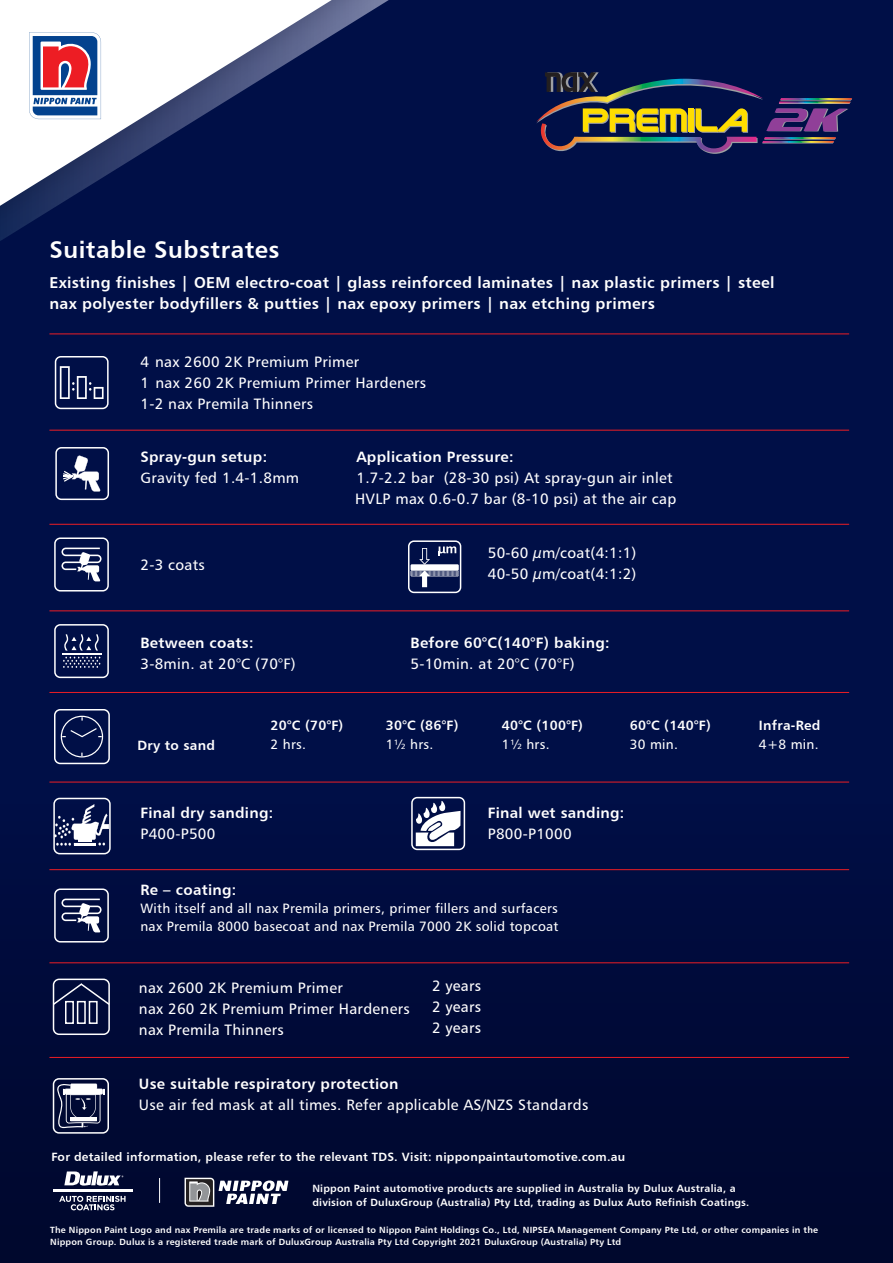
<style>
.page{position:relative;width:893px;height:1263px;background:#000f47}
.page>*{position:absolute;margin:0;border:0;box-sizing:border-box;transform-origin:0 0}
.t1{font:24px "Humanist 777 BT Bold B";letter-spacing:.02em;color:#fff}
.t2{font:15.75px/21.9px "Humanist 777 BT Bold B";letter-spacing:.02em;color:#fff}
.t3{font:15px/21px "Humanist 777 BT Roman B";letter-spacing:.02em;color:#fff}
.t4{font:15px "Humanist 777 BT Bold B";letter-spacing:.02em;color:#fff}
.t5{font:13.5px/18px "Humanist 777 BT Roman B";letter-spacing:.02em;color:#fff}
.t6{font:13.5px "Humanist 777 BT Bold B";letter-spacing:.02em;color:#fff}
.t7{font:12px "Humanist 777 BT Bold B";letter-spacing:.02em;color:#fff}
.t8{font:10.5px/13.5px "Humanist 777 BT Bold B";letter-spacing:.02em;color:#fff}
.t9{font:9px/12px "Humanist 777 BT Bold B";letter-spacing:.02em;color:#fff}
</style>
<div class="page">
<div style="left:0;top:804px;width:893px;height:459px;background:linear-gradient(to right,#010b38,#000a38)"></div>
<svg style="left:650px;top:78px;width:202px;height:76px"></svg>
<hr style="left:49px;top:333px;width:800px;height:1px;background:#ed1d24">
<hr style="left:49px;top:430px;width:800px;height:1px;background:#ed1d24">
<hr style="left:49px;top:524px;width:800px;height:1px;background:#ed1d24">
<hr style="left:49px;top:611px;width:800px;height:1px;background:#ed1d24">
<hr style="left:49px;top:692px;width:800px;height:1px;background:#ed1d24">
<hr style="left:49px;top:782px;width:800px;height:1px;background:#ed1d24">
<hr style="left:49px;top:869px;width:800px;height:1px;background:#ed1d24">
<hr style="left:49px;top:962px;width:800px;height:1px;background:#ed1d24">
<hr style="left:49px;top:1057px;width:800px;height:1px;background:#ed1d24">
<svg style="left:60px;top:366px;width:44px;height:33px"></svg>
<div style="left:55px;top:356px;width:54px;height:53px;border:2px solid #fff;border-radius:5px"></div>
<div style="left:55px;top:447px;width:54px;height:53px;border:2px solid #fff;border-radius:5px"></div>
<svg style="left:63px;top:455px;width:37px;height:36px"></svg>
<div style="left:54px;top:537px;width:55px;height:54px;border:2px solid #fff;border-radius:5px"></div>
<svg style="left:61px;top:548px;width:41px;height:33px"></svg>
<div style="left:54px;top:888px;width:55px;height:54px;border:2px solid #fff;border-radius:5px"></div>
<svg style="left:61px;top:898px;width:41px;height:34px"></svg>
<div style="left:408px;top:540px;width:53px;height:53px;border:2px solid #fff;border-radius:5px"></div>
<svg style="left:411px;top:546px;width:48px;height:41px"></svg>
<div style="left:54px;top:624px;width:55px;height:54px;border:2px solid #fff;border-radius:5px"></div>
<hr style="left:62px;top:653px;width:39px;height:2px;background:#fff">
<svg style="left:63px;top:657px;width:37px;height:11px"></svg>
<svg style="left:64px;top:634px;width:35px;height:16px"></svg>
<div style="left:54px;top:709px;width:56px;height:55px;border:2px solid #fff;border-radius:6px"></div>
<svg style="left:62px;top:727px;width:40px;height:11px"></svg>
<div style="left:61px;top:716px;width:42px;height:41px;border:1px solid #fff;border-radius:50%"></div>
<div style="left:53px;top:978px;width:57px;height:57px;border:2px solid #fff;border-radius:6px"></div>
<svg style="left:51px;top:982px;width:60px;height:24px"></svg>
<div style="left:65px;top:1001px;width:9px;height:23px;border:2px solid #fff"></div>
<div style="left:77px;top:1001px;width:9px;height:23px;border:2px solid #fff"></div>
<div style="left:89px;top:1001px;width:9px;height:23px;border:2px solid #fff"></div>
<div style="left:53px;top:1078px;width:56px;height:56px;border:2px solid #fff;border-radius:6px"></div>
<svg style="left:57px;top:1082px;width:48px;height:46px;background:#565c78"></svg>
<img style="left:49px;top:82px;width:601px;height:281px">
<svg style="left:0;top:0;width:612px;height:325px"></svg>
<svg style="left:29px;top:32px;width:72px;height:87px;background:#927b9c"></svg>
<div style="left:53px;top:798px;width:58px;height:56px;border:2px solid #fff;border-radius:6px"></div>
<svg style="left:54px;top:804px;width:55px;height:42px"></svg>
<hr style="left:74px;top:843px;width:22px;height:2px;background:#fff">
<div style="left:411px;top:797px;width:54px;height:53px;border:2px solid #fff;border-radius:5px"></div>
<svg style="left:416px;top:799px;width:45px;height:47px"></svg>
<svg style="left:159px;top:1178px;width:1px;height:25px"></svg>
<hr style="left:53px;top:1189px;width:80px;height:3px;background:#fff">
<svg style="left:64px;top:1171px;width:59px;height:14px"></svg>
<svg style="left:59px;top:1196px;width:67px;height:14px"></svg>
<svg style="left:184px;top:1177px;width:104px;height:30px;background:#66697c"></svg>
<h1 class="t1" style="left:49px;top:235px;width:232px">Suitable Substrates</h1>
<p class="t2" style="left:49px;top:271px;width:727px">Existing finishes | OEM electro-coat | glass reinforced laminates | nax plastic primers | steel nax polyester bodyfillers &amp; putties | nax epoxy primers | nax etching primers</p>
<p class="t3" style="left:140px;top:351px;width:287px">4 nax 2600 2K Premium Primer<br>1 nax 260 2K Premium Primer Hardeners<br>1-2 nax Premila Thinners</p>
<p class="t4" style="left:140px;top:447px;width:128px">Spray-gun setup:</p>
<p class="t4" style="left:356px;top:447px;width:159px">Application Pressure:</p>
<p class="t3" style="left:140px;top:467px;width:160px">Gravity fed 1.4-1.8mm</p>
<p class="t3" style="left:355px;top:467px;width:323px">1.7-2.2 bar (28-30 psi) At spray-gun air inlet<br>HVLP max 0.6-0.7 bar (8-10 psi) at the air cap</p>
<p class="t3" style="left:140px;top:554px;width:66px">2-3 coats</p>
<p class="t3" style="left:488px;top:542px;width:150px">50-60 µm/coat(4:1:1)<br>40-50 µm/coat(4:1:2)</p>
<p class="t4" style="left:140px;top:633px;width:115px">Between coats:</p>
<p class="t4" style="left:410px;top:633px;width:201px">Before 60°C(140°F) baking:</p>
<p class="t3" style="left:140px;top:653px;width:157px">3-8min. at 20°C (70°F)</p>
<p class="t3" style="left:410px;top:653px;width:166px">5-10min. at 20°C (70°F)</p>
<p class="t6" style="left:137px;top:737px;width:79px">Dry to sand</p>
<p class="t6" style="left:271px;top:716px;width:74px">20°C (70°F)</p>
<p class="t5" style="left:271px;top:735px;width:37px">2 hrs.</p>
<p class="t6" style="left:386px;top:716px;width:74px">30°C (86°F)</p>
<p class="t5" style="left:386px;top:735px;width:49px">1½ hrs.</p>
<p class="t6" style="left:502px;top:716px;width:83px">40°C (100°F)</p>
<p class="t5" style="left:502px;top:735px;width:49px">1½ hrs.</p>
<p class="t6" style="left:630px;top:716px;width:83px">60°C (140°F)</p>
<p class="t5" style="left:630px;top:735px;width:50px">30 min.</p>
<p class="t6" style="left:759px;top:716px;width:63px">Infra-Red</p>
<p class="t5" style="left:759px;top:735px;width:61px">4+8 min.</p>
<p class="t4" style="left:140px;top:803px;width:134px">Final dry sanding:</p>
<p class="t3" style="left:140px;top:823px;width:77px">P400-P500</p>
<p class="t4" style="left:488px;top:803px;width:138px">Final wet sanding:</p>
<p class="t3" style="left:488px;top:823px;width:85px">P800-P1000</p>
<p class="t4" style="left:140px;top:880px;width:97px">Re – coating:</p>
<p class="t5" style="left:140px;top:899px;width:420px">With itself and all nax Premila primers, primer fillers and surfacers nax Premila 8000 basecoat and nax Premila 7000 2K solid topcoat</p>
<p class="t3" style="left:139px;top:904px;width:51px">2 years</p>
<p class="t3" style="left:139px;top:977px;width:272px">nax 2600 2K Premium Primer<br>nax 260 2K Premium Primer Hardeners nax Premila Thinners</p>
<p class="t3" style="left:432px;top:975px;width:51px;text-align:justify">2 years 2 years 2 years</p>
<p class="t4" style="left:139px;top:1074px;width:261px">Use suitable respiratory protection</p>
<p class="t3" style="left:139px;top:1094px;width:451px">Use air fed mask at all times. Refer applicable AS/NZS Standards</p>
<p class="t7" style="left:52px;top:1149px;width:575px">For detailed information, please refer to the relevant TDS. Visit: nipponpaintautomotive.com.au</p>
<p class="t8" style="left:312px;top:1181px;width:438px">Nippon Paint automotive products are supplied in Australia by Dulux Australia, a division of DuluxGroup (Australia) Pty Ltd, trading as Dulux Auto Refinish Coatings.</p>
<p class="t9" style="left:50px;top:1224px;width:769px">The Nippon Paint Logo and nax Premila are trade marks of or licensed to Nippon Paint Holdings Co., Ltd, NIPSEA Management Company Pte Ltd, or other companies in the<br>Nippon Group. Dulux is a registered trade mark of DuluxGroup Australia Pty Ltd Copyright 2021 DuluxGroup (Australia) Pty Ltd</p>
</div>
